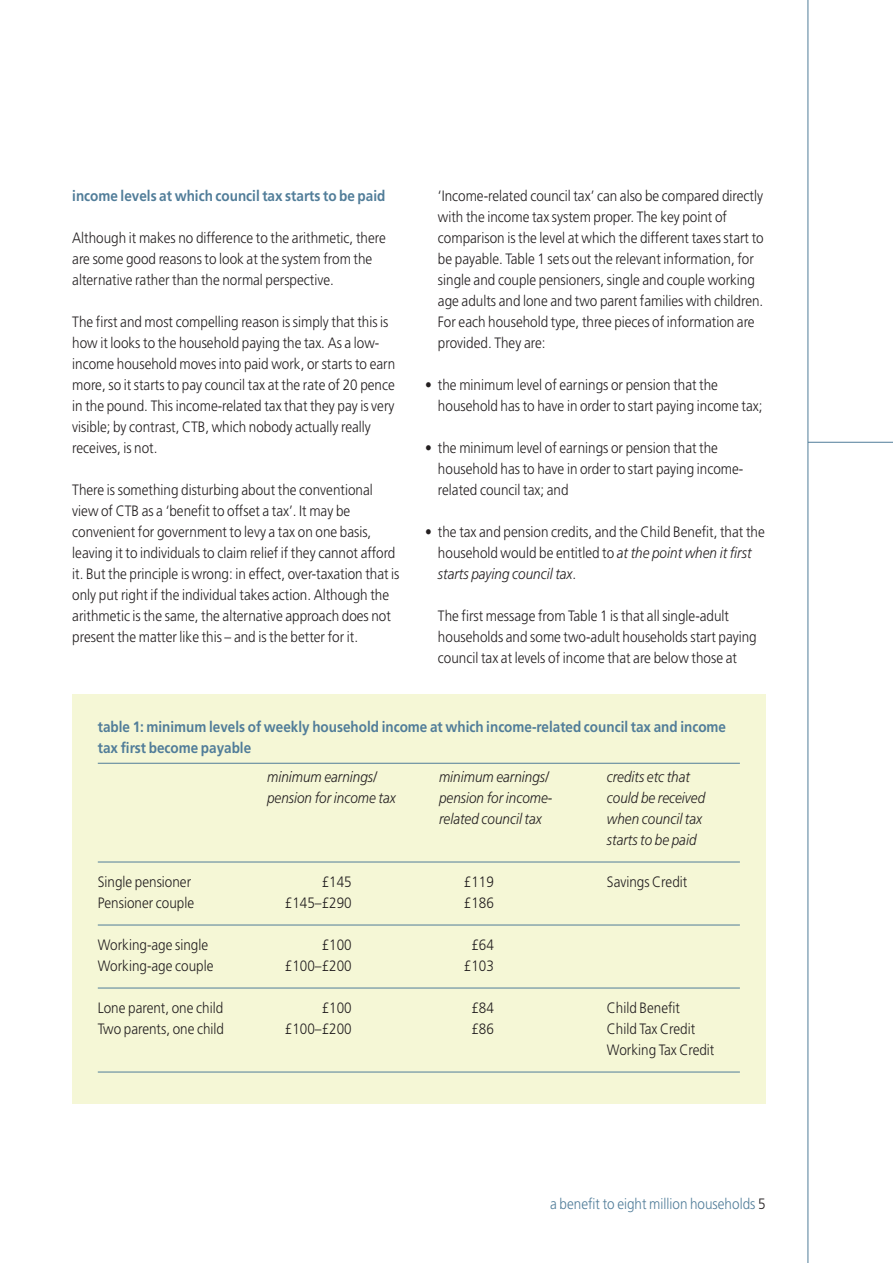
<style>
.page{position:relative;width:893px;height:1263px;background:#fff}
.page>*{position:absolute;margin:0;border:0;box-sizing:border-box;transform-origin:0 0}
.t1{font:300 15px/21px "Frutiger";color:#231f20;scale:.9 1}
.t2{font:700 15px/21px "Frutiger";color:#517d99;scale:.9 1}
.t3{font:italic 300 15px/21px "Frutiger";color:#231f20;scale:.9 1}
.t4{font:300 15px "Frutiger";color:#517d99;scale:.9 1}
.s1{font-style:italic}
.s2{color:#231f20}
</style>
<div class="page">
<hr style="left:808px;top:442px;width:85px;height:1px;background:#517d99">
<hr style="left:807px;top:0;width:1px;height:1263px;background:#517d99">
<div style="left:72px;top:695px;width:693px;height:409px;background:#f5f7d6"></div>
<hr style="left:98px;top:763px;width:642px;height:1px;background:#517d99">
<hr style="left:98px;top:862px;width:642px;height:1px;background:#517d99">
<hr style="left:98px;top:925px;width:642px;height:1px;background:#517d99">
<hr style="left:98px;top:988px;width:642px;height:1px;background:#517d99">
<hr style="left:98px;top:1072px;width:642px;height:1px;background:#517d99">
<p class="t2" style="left:72px;top:186px;width:349px">income levels at which council tax starts to be paid</p>
<p class="t1" style="left:72px;top:228px;width:350px">Although it makes no difference to the arithmetic, there are some good reasons to look at the system from the alternative rather than the normal perspective.</p>
<p class="t1" style="left:72px;top:312px;width:360px">The first and most compelling reason is simply that this is how it looks to the household paying the tax. As a low&shy;income household moves into paid work, or starts to earn more, so it starts to pay council tax at the rate of 20 pence in the pound. This income-related tax that they pay is very visible; by contrast, CTB, which nobody actually really receives, is not.</p>
<p class="t1" style="left:72px;top:480px;width:365px">There is something disturbing about the conventional view of CTB as a ‘benefit to offset a tax’. It may be convenient for government to levy a tax on one basis, leaving it to individuals to claim relief if they cannot afford it. But the principle is wrong: in effect, over-taxation that is only put right if the individual takes action. Although the arithmetic is the same, the alternative approach does not present the matter like this – and is the better for it.</p>
<p class="t1" style="left:438px;top:186px;width:363px">‘Income-related council tax’ can also be compared directly with the income tax system proper. The key point of comparison is the level at which the different taxes start to be payable. Table 1 sets out the relevant information, for single and couple pensioners, single and couple working age adults and lone and two parent families with children.<br>For each household type, three pieces of information are provided. They are:</p>
<p class="t1" style="left:438px;top:375px;width:362px;text-indent:-13px">• the minimum level of earnings or pension that the household has to have in order to start paying income tax;</p>
<p class="t1" style="left:438px;top:438px;width:341px;text-indent:-13px">• the minimum level of earnings or pension that the household has to have in order to start paying income&shy;related council tax; and</p>
<p class="t1" style="left:438px;top:522px;width:365px;text-indent:-13px">• the tax and pension credits, and the Child Benefit, that the household would be entitled to <span class="s1">at the point when it first starts paying council tax</span>.</p>
<p class="t1" style="left:438px;top:606px;width:356px">The first message from Table 1 is that all single-adult households and some two-adult households start paying council tax at levels of income that are below those at</p>
<p class="t2" style="left:98px;top:717px;width:700px">table 1: minimum levels of weekly household income at which income-related council tax and income tax first become payable</p>
<p class="t3" style="left:267px;top:767px;width:124px">minimum earnings/</p>
<p class="t3" style="left:439px;top:767px;width:124px">minimum earnings/</p>
<p class="t3" style="left:607px;top:767px;width:94px">credits etc that</p>
<p class="t3" style="left:267px;top:788px;width:144px">pension for income tax</p>
<p class="t3" style="left:439px;top:788px;width:127px">pension for income-</p>
<p class="t3" style="left:607px;top:788px;width:111px">could be received</p>
<p class="t3" style="left:439px;top:809px;width:116px">related council tax</p>
<p class="t3" style="left:607px;top:809px;width:107px">when council tax starts to be paid</p>
<p class="t1" style="left:98px;top:872px;width:105px">Single pensioner</p>
<p class="t1" style="left:322px;top:872px;width:35px">£145</p>
<p class="t1" style="left:464px;top:872px;width:35px">£119</p>
<p class="t1" style="left:607px;top:872px;width:91px">Savings Credit</p>
<p class="t1" style="left:98px;top:893px;width:109px">Pensioner couple</p>
<p class="t1" style="left:285px;top:893px;width:76px">£145–£290</p>
<p class="t1" style="left:464px;top:893px;width:35px">£186</p>
<p class="t1" style="left:98px;top:935px;width:124px">Working-age single</p>
<p class="t1" style="left:322px;top:935px;width:35px">£100</p>
<p class="t1" style="left:471px;top:935px;width:27px">£64</p>
<p class="t1" style="left:98px;top:956px;width:130px">Working-age couple</p>
<p class="t1" style="left:285px;top:956px;width:76px">£100–£200</p>
<p class="t1" style="left:464px;top:956px;width:35px">£103</p>
<p class="t1" style="left:98px;top:998px;width:141px">Lone parent, one child</p>
<p class="t1" style="left:322px;top:998px;width:35px">£100</p>
<p class="t1" style="left:471px;top:998px;width:27px">£84</p>
<p class="t1" style="left:607px;top:998px;width:83px">Child Benefit</p>
<p class="t1" style="left:98px;top:1019px;width:142px">Two parents, one child</p>
<p class="t1" style="left:285px;top:1019px;width:76px">£100–£200</p>
<p class="t1" style="left:471px;top:1019px;width:27px">£86</p>
<p class="t1" style="left:607px;top:1019px;width:121px">Child Tax Credit<br>Working Tax Credit</p>
<p class="t4" style="left:550px;top:1197px;width:241px">a benefit to eight million households <span class="s2">5</span></p>
</div>
